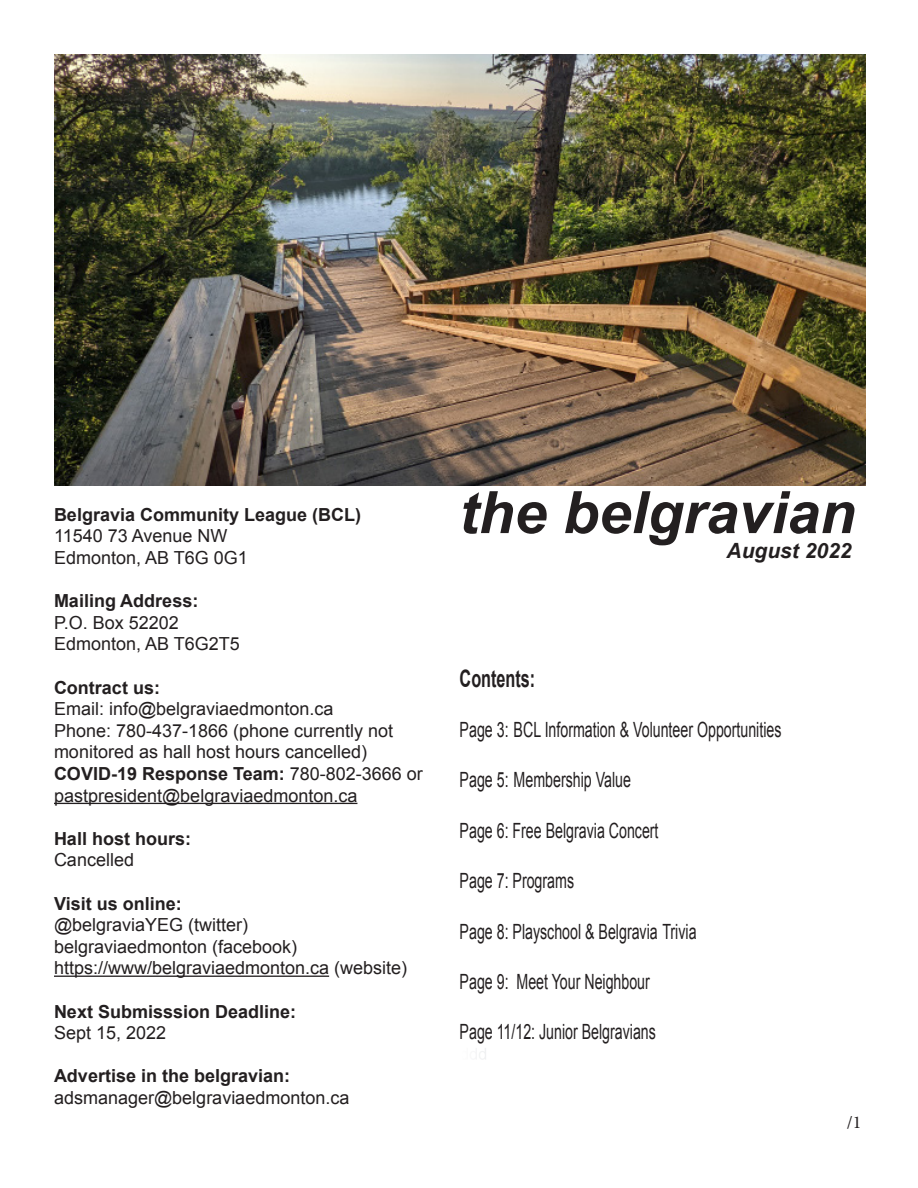
<style>
.page{position:relative;width:918px;height:1188px;background:#fff}
.page>*{position:absolute;margin:0;border:0;box-sizing:border-box;transform-origin:0 0}
.t1{font:italic 700 58.5px "Arial";color:#231f20}
.t2{font:700 24px "Arial";color:#231f20;scale:.68 1}
.t3{font:21px "Arial";color:#231f20;scale:.68 1}
.t4{font:italic 700 21px "Arial";color:#231f20}
.t5{font:18px/21.6px "Arial";color:#231f20}
.t6{font:700 18px "Arial";color:#231f20}
.t7{font:18px "Minion Pro";color:#231f20}
.s1{font-weight:700}
</style>
<div class="page">
<hr style="left:54px;top:803px;width:303px;height:1px;background:#231f20">
<hr style="left:54px;top:976px;width:275px;height:1px;background:#231f20">
<img style="left:54px;top:54px;width:812px;height:432px">
<p class="t6" style="left:54px;top:503px;width:309px">Belgravia Community League (BCL)</p>
<p class="t5" style="left:54px;top:525px;width:175px">11540 73 Avenue NW</p>
<p class="t5" style="left:54px;top:547px;width:195px">Edmonton, AB T6G 0G1</p>
<p class="t6" style="left:54px;top:589px;width:146px">Mailing Address:</p>
<p class="t5" style="left:54px;top:612px;width:126px">P.O. Box 52202</p>
<p class="t5" style="left:54px;top:633px;width:187px">Edmonton, AB T6G2T5</p>
<p class="t6" style="left:54px;top:675px;width:108px">Contract us:</p>
<p class="t5" style="left:54px;top:698px;width:281px">Email: info@belgraviaedmonton.ca</p>
<p class="t5" style="left:54px;top:720px;width:341px">Phone: 780-437-1866 (phone currently not</p>
<p class="t5" style="left:54px;top:741px;width:315px">monitored as hall host hours cancelled)</p>
<p class="t5" style="left:54px;top:763px;width:370px"><span class="s1">COVID-19 Response Team:</span> 780-802-3666 or pastpresident@belgraviaedmonton.ca</p>
<p class="t6" style="left:54px;top:827px;width:139px">Hall host hours:</p>
<p class="t5" style="left:54px;top:849px;width:82px">Cancelled</p>
<p class="t6" style="left:54px;top:891px;width:129px">Visit us online:</p>
<p class="t5" style="left:54px;top:914px;width:196px">@belgraviaYEG (twitter)</p>
<p class="t5" style="left:54px;top:936px;width:245px">belgraviaedmonton (facebook)</p>
<p class="t5" style="left:54px;top:957px;width:355px">https://www/belgraviaedmonton.ca (website)</p>
<p class="t6" style="left:54px;top:999px;width:244px">Next Submisssion Deadline:</p>
<p class="t5" style="left:54px;top:1022px;width:114px">Sept 15, 2022</p>
<p class="t6" style="left:54px;top:1064px;width:238px">Advertise in the belgravian:</p>
<p class="t5" style="left:54px;top:1087px;width:297px">adsmanager@belgraviaedmonton.ca</p>
<p class="t1" style="left:459px;top:475px;width:398px">the belgravian</p>
<p class="t4" style="left:727px;top:537px;width:126px">August 2022</p>
<p class="t2" style="left:460px;top:662px;width:113px">Contents:</p>
<p class="t3" style="left:460px;top:716px;width:475px">Page 3: BCL Information &amp; Volunteer Opportunities</p>
<p class="t3" style="left:460px;top:766px;width:253px">Page 5: Membership Value</p>
<p class="t3" style="left:460px;top:817px;width:294px">Page 6: Free Belgravia Concert</p>
<p class="t3" style="left:460px;top:867px;width:170px">Page 7: Programs</p>
<p class="t3" style="left:460px;top:917px;width:350px">Page 8: Playschool &amp; Belgravia Trivia</p>
<p class="t3" style="left:460px;top:968px;width:281px">Page 9: Meet Your Neighbour</p>
<p class="t3" style="left:460px;top:1018px;width:290px">Page 11/12: Junior Belgravians</p>
<p class="t7" style="left:847px;top:1110px;width:16px">/1</p>
</div>
